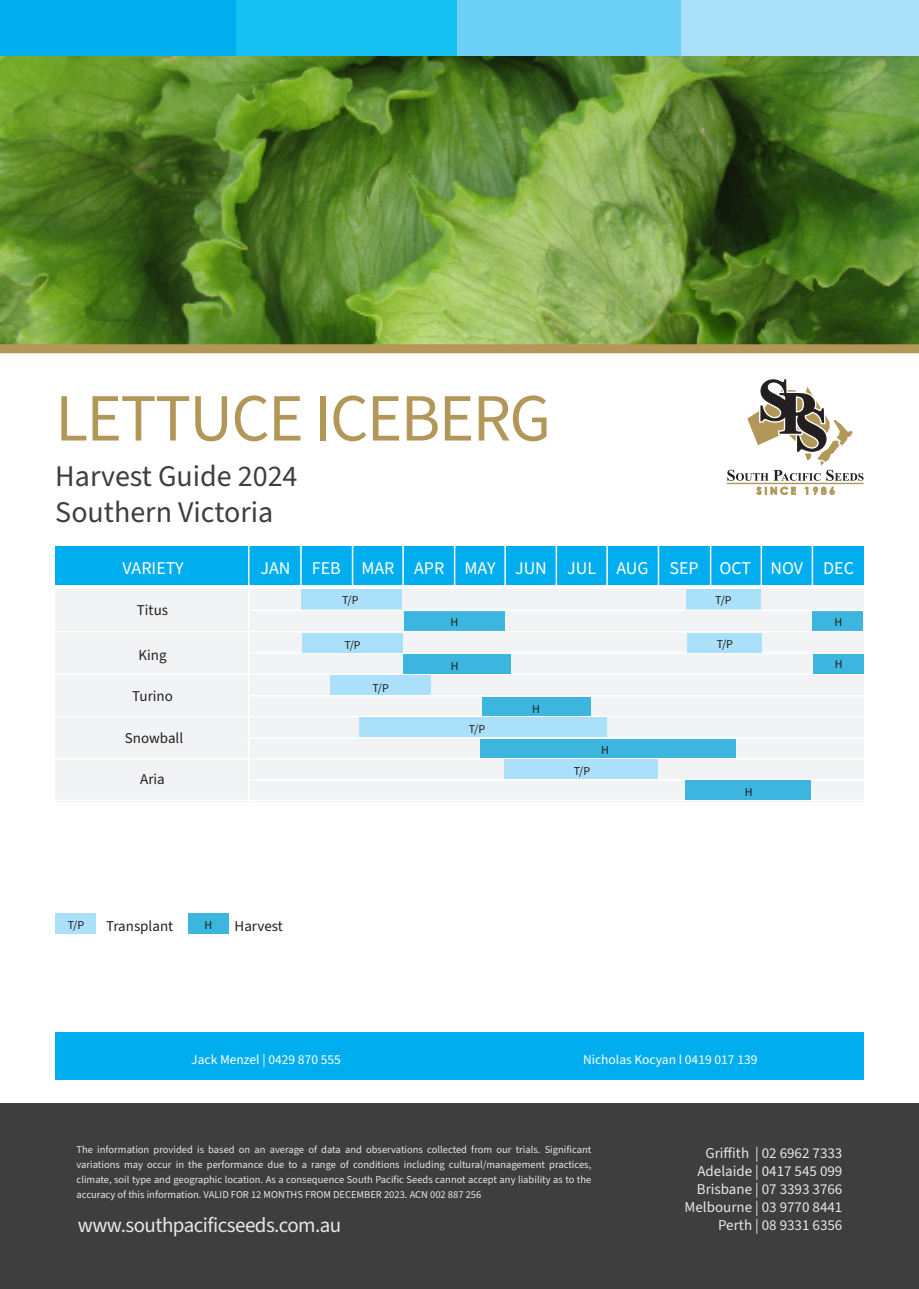
<style>
.page{position:relative;width:919px;height:1289px;background:#fff}
.page>*{position:absolute;margin:0;border:0;box-sizing:border-box;transform-origin:0 0}
.t1{font:67.5px "Source Sans 3";letter-spacing:-.025em;color:#b39758}
.t2{font:30px "Source Sans 3";color:#3e3e3f}
.t3{font:21px "Source Sans 3";letter-spacing:-.025em;color:#e6e7e9}
.t4{font:18px "Source Sans 3";color:#fff}
.t5{font:15px "Source Sans 3";color:#e6e7e9}
.t6{font:15px "Source Sans 3";color:#231f20}
.t7{font:13.5px "Source Sans 3";color:#fff}
.t8{font:12px "Source Sans 3";color:#231f20}
.t9{font:10.5px/15px "Source Sans 3";color:#e6e7e9;text-align:justify}
</style>
<div class="page">
<img style="left:0;top:55px;width:918px;height:289px">
<div style="left:0;top:344px;width:918px;height:9px;background:#b39758"></div>
<div style="left:0;top:1103px;width:918px;height:185px;background:#3e3e3f"></div>
<div style="left:0;top:0;width:236px;height:55px;background:#00aeef"></div>
<div style="left:236px;top:0;width:224px;height:55px;background:#15c0f2"></div>
<div style="left:457px;top:0;width:224px;height:55px;background:#6bcff6"></div>
<div style="left:681px;top:0;width:237px;height:55px;background:#aae0f9"></div>
<hr style="left:726px;top:483px;width:137px;height:1px;background:#b39758">
<svg style="left:756px;top:487px;width:39px;height:7px"></svg>
<svg style="left:804px;top:487px;width:30px;height:7px"></svg>
<svg style="left:727px;top:379px;width:136px;height:102px"></svg>
<div style="left:55px;top:1032px;width:808px;height:48px;background:#00aeef"></div>
<div style="left:56px;top:545px;width:807px;height:39px;background:#00aeef"></div>
<div style="left:55px;top:589px;width:808px;height:212px;background:#f2f3f4"></div>
<div style="left:301px;top:589px;width:101px;height:20px;background:#aae0f9"></div>
<div style="left:686px;top:589px;width:74px;height:20px;background:#aae0f9"></div>
<div style="left:55px;top:913px;width:41px;height:21px;background:#aae0f9"></div>
<div style="left:188px;top:913px;width:40px;height:21px;background:#3cb6df"></div>
<div style="left:404px;top:611px;width:100px;height:20px;background:#3cb6df"></div>
<div style="left:812px;top:611px;width:51px;height:21px;background:#3cb6df"></div>
<hr style="left:248px;top:537px;width:1px;height:313px;background:#fff">
<hr style="left:811px;top:543px;width:2px;height:43px;background:#fff">
<hr style="left:300px;top:543px;width:2px;height:43px;background:#fff">
<hr style="left:352px;top:543px;width:1px;height:43px;background:#fff">
<hr style="left:606px;top:543px;width:1px;height:43px;background:#fff">
<hr style="left:657px;top:543px;width:2px;height:43px;background:#fff">
<hr style="left:709px;top:543px;width:2px;height:43px;background:#fff">
<hr style="left:760px;top:543px;width:2px;height:43px;background:#fff">
<hr style="left:402px;top:543px;width:2px;height:43px;background:#fff">
<hr style="left:555px;top:543px;width:2px;height:43px;background:#fff">
<hr style="left:454px;top:543px;width:1px;height:43px;background:#fff">
<hr style="left:504px;top:543px;width:2px;height:43px;background:#fff">
<hr style="left:248px;top:779px;width:619px;height:1px;background:#fff">
<hr style="left:248px;top:652px;width:619px;height:1px;background:#fff">
<hr style="left:52px;top:673px;width:815px;height:2px;background:#fff">
<hr style="left:248px;top:609px;width:619px;height:2px;background:#fff">
<hr style="left:41px;top:631px;width:822px;height:1px;background:#fff">
<hr style="left:248px;top:695px;width:619px;height:1px;background:#fff">
<hr style="left:248px;top:737px;width:619px;height:2px;background:#fff">
<hr style="left:52px;top:715px;width:815px;height:2px;background:#fff">
<hr style="left:52px;top:758px;width:815px;height:1px;background:#fff">
<hr style="left:52px;top:799px;width:815px;height:2px;background:#fff">
<div style="left:330px;top:675px;width:100px;height:20px;background:#aae0f9"></div>
<div style="left:482px;top:697px;width:108px;height:18px;background:#3cb6df"></div>
<div style="left:302px;top:633px;width:101px;height:19px;background:#aae0f9"></div>
<div style="left:403px;top:654px;width:107px;height:20px;background:#3cb6df"></div>
<div style="left:359px;top:718px;width:247px;height:19px;background:#aae0f9"></div>
<div style="left:480px;top:739px;width:255px;height:19px;background:#3cb6df"></div>
<div style="left:504px;top:759px;width:153px;height:20px;background:#aae0f9"></div>
<div style="left:685px;top:780px;width:126px;height:19px;background:#3cb6df"></div>
<div style="left:687px;top:633px;width:75px;height:19px;background:#aae0f9"></div>
<div style="left:813px;top:653px;width:50px;height:20px;background:#3cb6df"></div>
<p class="t1" style="left:55px;top:373px;width:497px">LETTUCE ICEBERG</p>
<p class="t2" style="left:55px;top:455px;width:244px">Harvest Guide 2024</p>
<p class="t2" style="left:55px;top:491px;width:219px">Southern Victoria</p>
<p class="t4" style="left:122px;top:555px;width:63px">VARIETY</p>
<p class="t4" style="left:260px;top:555px;width:32px">JAN</p>
<p class="t4" style="left:312px;top:555px;width:30px">FEB</p>
<p class="t4" style="left:361px;top:555px;width:35px">MAR</p>
<p class="t4" style="left:414px;top:555px;width:32px">APR</p>
<p class="t4" style="left:464px;top:555px;width:33px">MAY</p>
<p class="t4" style="left:515px;top:555px;width:33px">JUN</p>
<p class="t4" style="left:567px;top:555px;width:30px">JUL</p>
<p class="t4" style="left:616px;top:555px;width:34px">AUG</p>
<p class="t4" style="left:669px;top:555px;width:31px">SEP</p>
<p class="t4" style="left:719px;top:555px;width:33px">OCT</p>
<p class="t4" style="left:770px;top:555px;width:34px">NOV</p>
<p class="t4" style="left:823px;top:555px;width:32px">DEC</p>
<p class="t6" style="left:137px;top:600px;width:33px">Titus</p>
<p class="t8" style="left:342px;top:592px;width:18px">T/P</p>
<p class="t8" style="left:715px;top:592px;width:18px">T/P</p>
<p class="t8" style="left:450px;top:614px;width:9px">H</p>
<p class="t8" style="left:834px;top:614px;width:9px">H</p>
<p class="t6" style="left:138px;top:645px;width:30px">King</p>
<p class="t6" style="left:132px;top:686px;width:42px">Turino</p>
<p class="t6" style="left:125px;top:727px;width:60px">Snowball</p>
<p class="t6" style="left:140px;top:769px;width:26px">Aria</p>
<p class="t8" style="left:68px;top:917px;width:18px">T/P</p>
<p class="t6" style="left:106px;top:915px;width:69px">Transplant</p>
<p class="t8" style="left:204px;top:917px;width:9px">H</p>
<p class="t6" style="left:234px;top:915px;width:50px">Harvest</p>
<p class="t8" style="left:344px;top:636px;width:18px">T/P</p>
<p class="t8" style="left:372px;top:679px;width:18px">T/P</p>
<p class="t8" style="left:451px;top:657px;width:9px">H</p>
<p class="t8" style="left:469px;top:721px;width:18px">T/P</p>
<p class="t8" style="left:532px;top:700px;width:9px">H</p>
<p class="t8" style="left:574px;top:763px;width:18px">T/P</p>
<p class="t8" style="left:601px;top:742px;width:9px">H</p>
<p class="t8" style="left:716px;top:636px;width:18px">T/P</p>
<p class="t8" style="left:744px;top:784px;width:9px">H</p>
<p class="t7" style="left:191px;top:1050px;width:151px">Jack Menzel | 0429 870 555</p>
<p class="t7" style="left:583px;top:1050px;width:176px">Nicholas Kocyan l 0419 017 139</p>
<p class="t8" style="left:834px;top:656px;width:9px">H</p>
<p class="t9" style="left:77px;top:1142px;width:516px">The information provided is based on an average of data and observations collected from our trials. Significant variations may occur in the performance due to a range of conditions including cultural/management practices, climate, soil type and geographic location. As a consequence South Pacific Seeds cannot accept any liability as to the accuracy of this information. VALID FOR 12 MONTHS FROM DECEMBER 2023. ACN 002 887 256</p>
<p class="t5" style="left:705px;top:1142px;width:138px">Griffith | 02 6962 7333</p>
<p class="t5" style="left:697px;top:1160px;width:146px">Adelaide | 0417 545 099</p>
<p class="t5" style="left:696px;top:1178px;width:147px">Brisbane | 07 3393 3766</p>
<p class="t5" style="left:684px;top:1196px;width:159px">Melbourne | 03 9770 8441</p>
<p class="t5" style="left:718px;top:1214px;width:126px">Perth | 08 9331 6356</p>
<p class="t3" style="left:78px;top:1211px;width:265px">www.southpacificseeds.com.au</p>
</div>
